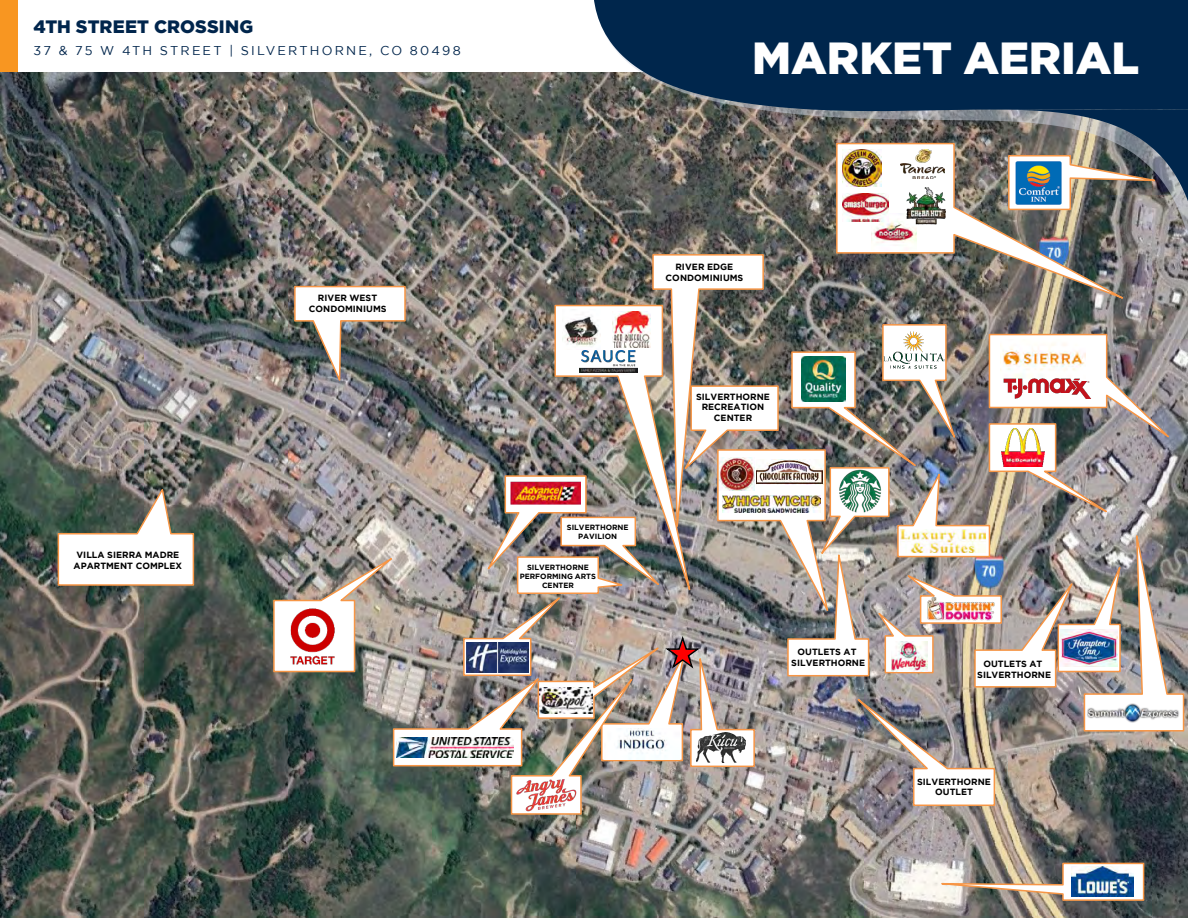
<style>
.page{position:relative;width:1188px;height:918px;background:#fff}
.page>*{position:absolute;margin:0;border:0;box-sizing:border-box;transform-origin:0 0}
.t1{font:900 45px "Gotham";color:#fff}
.t2{font:900 18px "Gotham";letter-spacing:.005em;color:#00254c}
.t3{font:12.75px "Gotham";letter-spacing:.165em;color:#00254c}
.t4{font:700 9px "Gotham";letter-spacing:.005em;color:#000}
.t5{font:700 7.5px/9px "Gotham";letter-spacing:-.005em;color:#000;text-align:center}
</style>
<div class="page">
<img style="left:0;top:72px;width:1188px;height:846px">
<div style="left:0;top:0;width:18px;height:72px;background:#f89621"></div>
<svg style="left:595px;top:111px;width:593px;height:126px"></svg>
<svg style="left:594px;top:0;width:594px;height:111px;fill:#00264c"></svg>
<img style="left:835px;top:142px;width:308px;height:111px">
<img style="left:843px;top:149px;width:38px;height:37px">
<img style="left:872px;top:213px;width:44px;height:38px">
<img style="left:843px;top:194px;width:46px;height:27px">
<img style="left:907px;top:186px;width:39px;height:39px">
<img style="left:901px;top:149px;width:44px;height:30px">
<img style="left:997px;top:110px;width:191px;height:101px">
<img style="left:1014px;top:160px;width:49px;height:45px">
<img style="left:902px;top:862px;width:243px;height:40px">
<img style="left:1072px;top:867px;width:62px;height:29px">
<img style="left:512px;top:815px;width:67px;height:13px">
<svg style="left:57px;top:485px;width:138px;height:102px"></svg>
<img style="left:272px;top:253px;width:913px;height:562px">
<img style="left:466px;top:642px;width:62px;height:31px">
<h2 class="t2" style="left:34px;top:16px;width:221px">4TH STREET CROSSING</h2>
<h3 class="t3" style="left:34px;top:44px;width:429px">37 &amp; 75 W 4TH STREET | SILVERTHORNE, CO 80498</h3>
<h2 class="t1" style="left:752px;top:32px;width:388px">MARKET AERIAL</h2>
<p class="t4" style="left:76px;top:550px;width:104px">VILLA SIERRA MADRE</p>
<p class="t4" style="left:74px;top:560px;width:110px">APARTMENT COMPLEX</p>
<p class="t4" style="left:318px;top:293px;width:61px">RIVER WEST</p>
<p class="t4" style="left:309px;top:304px;width:79px">CONDOMINIUMS</p>
<p class="t4" style="left:676px;top:262px;width:59px">RIVER EDGE</p>
<p class="t4" style="left:666px;top:273px;width:79px">CONDOMINIUMS</p>
<p class="t5" style="left:567px;top:523px;width:63px">SILVERTHORNE</p>
<p class="t5" style="left:578px;top:532px;width:40px">PAVILION</p>
<p class="t5" style="left:527px;top:562px;width:63px">SILVERTHORNE</p>
<p class="t5" style="left:520px;top:571px;width:78px">PERFORMING ARTS<br>CENTER</p>
<p class="t4" style="left:696px;top:391px;width:75px">SILVERTHORNE</p>
<p class="t4" style="left:702px;top:402px;width:64px">RECREATION</p>
<p class="t4" style="left:714px;top:413px;width:40px">CENTER</p>
<p class="t4" style="left:797px;top:646px;width:61px">OUTLETS AT</p>
<p class="t4" style="left:791px;top:657px;width:75px">SILVERTHORNE</p>
<p class="t4" style="left:983px;top:659px;width:61px">OUTLETS AT</p>
<p class="t4" style="left:977px;top:670px;width:75px">SILVERTHORNE</p>
<p class="t4" style="left:917px;top:776px;width:75px">SILVERTHORNE</p>
<p class="t4" style="left:935px;top:787px;width:39px">OUTLET</p>
</div>
